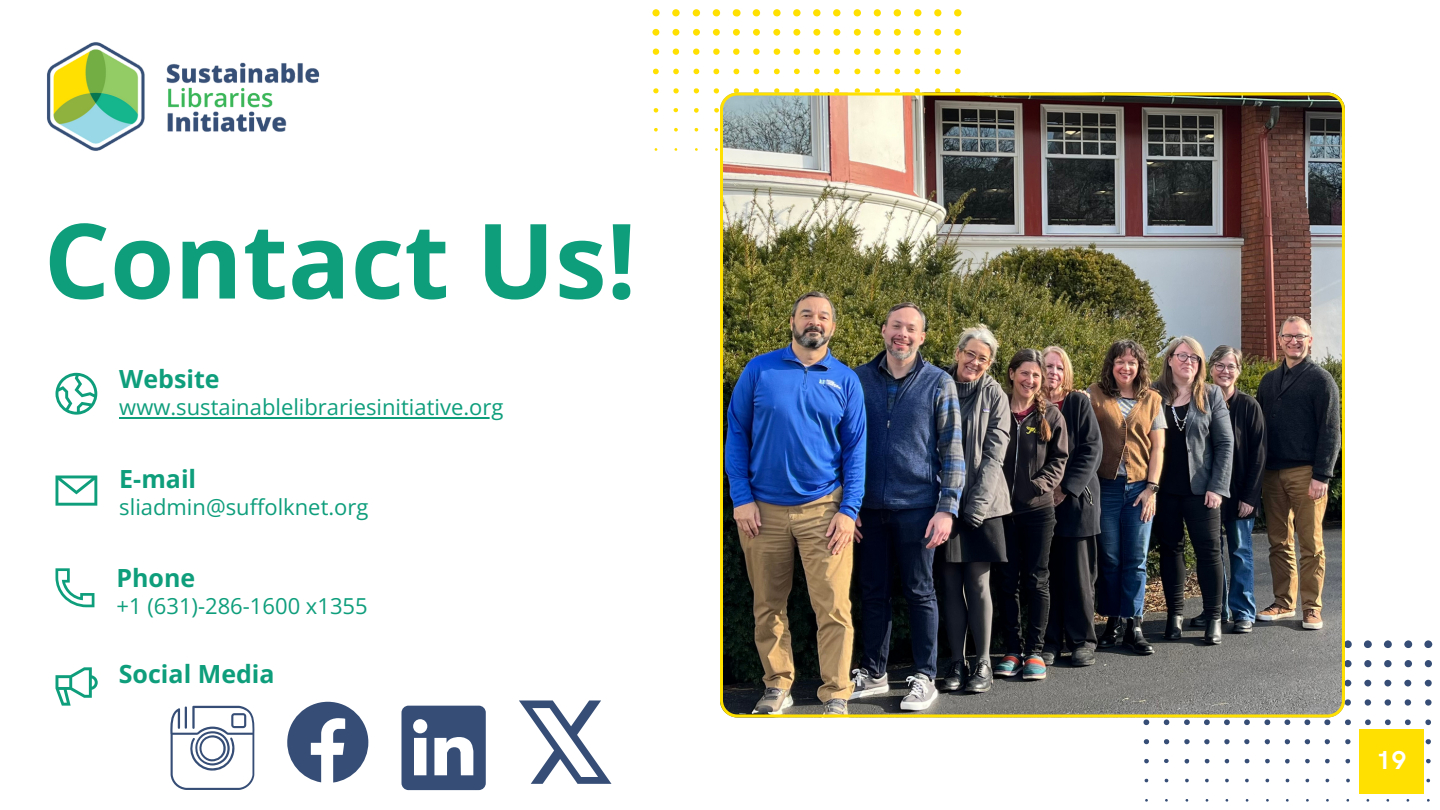
<style>
.page{position:relative;width:1440px;height:810px;background:#fff}
.page>*{position:absolute;margin:0;border:0;box-sizing:border-box;transform-origin:0 0}
.t1{font:700 104px "Open Sans";color:#0e9e7c}
.t2{font:700 26px "HK Grotesk Pro";color:#fff}
.t3{font:700 25px "Open Sans";color:#0e9e7c}
.t4{font:22px "Open Sans";color:#0e9e7c}
</style>
<div class="page">
<svg style="left:954px;top:9px;width:8px;height:7px"></svg>
<svg style="left:934px;top:9px;width:7px;height:7px"></svg>
<svg style="left:914px;top:9px;width:8px;height:7px"></svg>
<svg style="left:894px;top:9px;width:7px;height:7px"></svg>
<svg style="left:874px;top:9px;width:7px;height:7px"></svg>
<svg style="left:854px;top:9px;width:7px;height:7px"></svg>
<svg style="left:833px;top:9px;width:8px;height:7px"></svg>
<svg style="left:813px;top:9px;width:8px;height:7px"></svg>
<svg style="left:793px;top:9px;width:8px;height:7px"></svg>
<svg style="left:773px;top:9px;width:8px;height:7px"></svg>
<svg style="left:753px;top:9px;width:7px;height:7px"></svg>
<svg style="left:733px;top:9px;width:8px;height:8px"></svg>
<svg style="left:713px;top:9px;width:7px;height:7px"></svg>
<svg style="left:693px;top:9px;width:7px;height:7px"></svg>
<svg style="left:672px;top:9px;width:8px;height:7px"></svg>
<svg style="left:652px;top:9px;width:8px;height:7px"></svg>
<svg style="left:954px;top:29px;width:7px;height:7px"></svg>
<svg style="left:934px;top:29px;width:7px;height:7px"></svg>
<svg style="left:914px;top:29px;width:7px;height:7px"></svg>
<svg style="left:894px;top:29px;width:7px;height:7px"></svg>
<svg style="left:874px;top:29px;width:7px;height:7px"></svg>
<svg style="left:854px;top:29px;width:7px;height:7px"></svg>
<svg style="left:833px;top:29px;width:7px;height:7px"></svg>
<svg style="left:813px;top:29px;width:7px;height:7px"></svg>
<svg style="left:793px;top:29px;width:7px;height:7px"></svg>
<svg style="left:773px;top:29px;width:7px;height:7px"></svg>
<svg style="left:753px;top:29px;width:7px;height:7px"></svg>
<svg style="left:733px;top:29px;width:7px;height:7px"></svg>
<svg style="left:713px;top:29px;width:7px;height:7px"></svg>
<svg style="left:693px;top:29px;width:7px;height:7px"></svg>
<svg style="left:672px;top:29px;width:7px;height:7px"></svg>
<svg style="left:652px;top:29px;width:7px;height:7px"></svg>
<svg style="left:653px;top:49px;width:6px;height:6px"></svg>
<svg style="left:673px;top:49px;width:6px;height:6px"></svg>
<svg style="left:693px;top:49px;width:6px;height:6px"></svg>
<svg style="left:713px;top:49px;width:7px;height:6px"></svg>
<svg style="left:733px;top:49px;width:7px;height:6px"></svg>
<svg style="left:753px;top:49px;width:7px;height:6px"></svg>
<svg style="left:774px;top:49px;width:6px;height:6px"></svg>
<svg style="left:794px;top:49px;width:6px;height:6px"></svg>
<svg style="left:814px;top:49px;width:6px;height:6px"></svg>
<svg style="left:834px;top:49px;width:6px;height:6px"></svg>
<svg style="left:854px;top:49px;width:6px;height:6px"></svg>
<svg style="left:874px;top:49px;width:7px;height:6px"></svg>
<svg style="left:894px;top:49px;width:6px;height:6px"></svg>
<svg style="left:914px;top:49px;width:7px;height:6px"></svg>
<svg style="left:935px;top:49px;width:6px;height:6px"></svg>
<svg style="left:954px;top:49px;width:7px;height:6px"></svg>
<svg style="left:955px;top:69px;width:6px;height:5px"></svg>
<svg style="left:935px;top:69px;width:6px;height:5px"></svg>
<svg style="left:914px;top:69px;width:6px;height:5px"></svg>
<svg style="left:894px;top:69px;width:6px;height:5px"></svg>
<svg style="left:875px;top:69px;width:5px;height:5px"></svg>
<svg style="left:854px;top:69px;width:6px;height:5px"></svg>
<svg style="left:834px;top:69px;width:6px;height:5px"></svg>
<svg style="left:814px;top:69px;width:6px;height:5px"></svg>
<svg style="left:794px;top:69px;width:6px;height:5px"></svg>
<svg style="left:774px;top:69px;width:6px;height:5px"></svg>
<svg style="left:754px;top:69px;width:5px;height:5px"></svg>
<svg style="left:733px;top:69px;width:6px;height:5px"></svg>
<svg style="left:713px;top:69px;width:6px;height:5px"></svg>
<svg style="left:693px;top:69px;width:6px;height:5px"></svg>
<svg style="left:673px;top:69px;width:6px;height:5px"></svg>
<svg style="left:653px;top:69px;width:6px;height:5px"></svg>
<svg style="left:673px;top:88px;width:6px;height:5px"></svg>
<svg style="left:955px;top:88px;width:5px;height:5px"></svg>
<svg style="left:935px;top:88px;width:5px;height:5px"></svg>
<svg style="left:914px;top:88px;width:6px;height:5px"></svg>
<svg style="left:895px;top:88px;width:5px;height:5px"></svg>
<svg style="left:875px;top:88px;width:5px;height:5px"></svg>
<svg style="left:855px;top:88px;width:5px;height:5px"></svg>
<svg style="left:834px;top:88px;width:6px;height:5px"></svg>
<svg style="left:814px;top:88px;width:6px;height:5px"></svg>
<svg style="left:794px;top:88px;width:6px;height:5px"></svg>
<svg style="left:774px;top:88px;width:5px;height:5px"></svg>
<svg style="left:754px;top:88px;width:5px;height:5px"></svg>
<svg style="left:734px;top:88px;width:5px;height:5px"></svg>
<svg style="left:714px;top:88px;width:5px;height:6px"></svg>
<svg style="left:694px;top:88px;width:5px;height:5px"></svg>
<svg style="left:653px;top:88px;width:6px;height:5px"></svg>
<svg style="left:654px;top:108px;width:4px;height:5px"></svg>
<svg style="left:673px;top:108px;width:5px;height:4px"></svg>
<svg style="left:694px;top:108px;width:5px;height:5px"></svg>
<svg style="left:714px;top:108px;width:5px;height:5px"></svg>
<svg style="left:654px;top:128px;width:4px;height:4px"></svg>
<svg style="left:674px;top:128px;width:4px;height:4px"></svg>
<svg style="left:695px;top:128px;width:3px;height:4px"></svg>
<svg style="left:714px;top:128px;width:4px;height:4px"></svg>
<svg style="left:1424px;top:640px;width:8px;height:8px"></svg>
<svg style="left:1404px;top:640px;width:8px;height:8px"></svg>
<svg style="left:1384px;top:640px;width:8px;height:8px"></svg>
<svg style="left:1364px;top:640px;width:8px;height:8px"></svg>
<svg style="left:1345px;top:640px;width:7px;height:8px"></svg>
<svg style="left:1425px;top:660px;width:7px;height:7px"></svg>
<svg style="left:1405px;top:660px;width:7px;height:7px"></svg>
<svg style="left:1384px;top:660px;width:8px;height:7px"></svg>
<svg style="left:1364px;top:660px;width:7px;height:7px"></svg>
<svg style="left:1345px;top:660px;width:7px;height:7px"></svg>
<svg style="left:1425px;top:680px;width:7px;height:7px"></svg>
<svg style="left:1404px;top:680px;width:7px;height:7px"></svg>
<svg style="left:1384px;top:680px;width:7px;height:7px"></svg>
<svg style="left:1364px;top:680px;width:7px;height:7px"></svg>
<svg style="left:1345px;top:680px;width:6px;height:7px"></svg>
<svg style="left:1345px;top:699px;width:6px;height:7px"></svg>
<svg style="left:1365px;top:699px;width:6px;height:7px"></svg>
<svg style="left:1385px;top:699px;width:6px;height:7px"></svg>
<svg style="left:1405px;top:699px;width:6px;height:7px"></svg>
<svg style="left:1425px;top:699px;width:7px;height:7px"></svg>
<svg style="left:1425px;top:719px;width:6px;height:6px"></svg>
<svg style="left:1405px;top:719px;width:6px;height:6px"></svg>
<svg style="left:1385px;top:719px;width:6px;height:6px"></svg>
<svg style="left:1365px;top:719px;width:6px;height:6px"></svg>
<svg style="left:1345px;top:719px;width:6px;height:6px"></svg>
<svg style="left:1324px;top:719px;width:6px;height:6px"></svg>
<svg style="left:1304px;top:719px;width:6px;height:6px"></svg>
<svg style="left:1284px;top:719px;width:6px;height:6px"></svg>
<svg style="left:1264px;top:719px;width:6px;height:6px"></svg>
<svg style="left:1244px;top:719px;width:6px;height:6px"></svg>
<svg style="left:1224px;top:719px;width:6px;height:6px"></svg>
<svg style="left:1204px;top:719px;width:6px;height:6px"></svg>
<svg style="left:1184px;top:719px;width:6px;height:6px"></svg>
<svg style="left:1164px;top:719px;width:5px;height:6px"></svg>
<svg style="left:1143px;top:719px;width:6px;height:6px"></svg>
<svg style="left:1164px;top:739px;width:5px;height:5px"></svg>
<svg style="left:1425px;top:739px;width:6px;height:5px"></svg>
<svg style="left:1345px;top:739px;width:6px;height:5px"></svg>
<svg style="left:1325px;top:739px;width:5px;height:5px"></svg>
<svg style="left:1305px;top:739px;width:5px;height:5px"></svg>
<svg style="left:1285px;top:739px;width:5px;height:5px"></svg>
<svg style="left:1265px;top:739px;width:5px;height:5px"></svg>
<svg style="left:1244px;top:739px;width:5px;height:5px"></svg>
<svg style="left:1224px;top:739px;width:6px;height:5px"></svg>
<svg style="left:1204px;top:739px;width:6px;height:5px"></svg>
<svg style="left:1184px;top:739px;width:6px;height:5px"></svg>
<svg style="left:1144px;top:739px;width:5px;height:5px"></svg>
<svg style="left:1265px;top:759px;width:5px;height:4px"></svg>
<svg style="left:1245px;top:759px;width:4px;height:4px"></svg>
<svg style="left:1426px;top:759px;width:5px;height:4px"></svg>
<svg style="left:1345px;top:759px;width:5px;height:4px"></svg>
<svg style="left:1325px;top:759px;width:5px;height:4px"></svg>
<svg style="left:1305px;top:759px;width:5px;height:4px"></svg>
<svg style="left:1285px;top:759px;width:5px;height:5px"></svg>
<svg style="left:1225px;top:759px;width:4px;height:4px"></svg>
<svg style="left:1144px;top:759px;width:5px;height:4px"></svg>
<svg style="left:1164px;top:759px;width:5px;height:4px"></svg>
<svg style="left:1185px;top:759px;width:4px;height:5px"></svg>
<svg style="left:1205px;top:759px;width:4px;height:4px"></svg>
<svg style="left:1165px;top:779px;width:4px;height:3px"></svg>
<svg style="left:1185px;top:779px;width:4px;height:3px"></svg>
<svg style="left:1205px;top:779px;width:4px;height:3px"></svg>
<svg style="left:1225px;top:779px;width:4px;height:3px"></svg>
<svg style="left:1245px;top:779px;width:4px;height:3px"></svg>
<svg style="left:1265px;top:779px;width:4px;height:3px"></svg>
<svg style="left:1305px;top:779px;width:4px;height:3px"></svg>
<svg style="left:1346px;top:779px;width:4px;height:3px"></svg>
<svg style="left:1426px;top:779px;width:4px;height:3px"></svg>
<svg style="left:56px;top:373px;width:41px;height:42px"></svg>
<svg style="left:56px;top:568px;width:38px;height:39px"></svg>
<svg style="left:56px;top:476px;width:41px;height:29px"></svg>
<svg style="left:56px;top:667px;width:42px;height:39px"></svg>
<img style="left:47px;top:42px;width:273px;height:109px">
<svg style="left:170px;top:706px;width:85px;height:84px"></svg>
<svg style="left:287px;top:702px;width:81px;height:81px"></svg>
<svg style="left:401px;top:706px;width:85px;height:84px"></svg>
<svg style="left:519px;top:700px;width:93px;height:84px"></svg>
<div style="left:1359px;top:729px;width:65px;height:65px;background:#ffe000"></div>
<img style="left:720px;top:93px;width:625px;height:624px">
<hr style="left:119px;top:417px;width:384px;height:1px;background:#0e9e7c">
<h1 class="t1" style="left:44px;top:187px;width:594px">Contact Us!</h1>
<p class="t3" style="left:119px;top:362px;width:102px">Website</p>
<p class="t4" style="left:119px;top:392px;width:386px">www.sustainablelibrariesinitiative.org</p>
<p class="t3" style="left:119px;top:461px;width:78px">E-mail</p>
<p class="t4" style="left:119px;top:491px;width:251px">sliadmin@suffolknet.org</p>
<p class="t3" style="left:116px;top:560px;width:80px">Phone</p>
<p class="t4" style="left:116px;top:590px;width:253px">+1 (631)-286-1600 x1355</p>
<p class="t3" style="left:119px;top:657px;width:157px">Social Media</p>
<p class="t2" style="left:1376px;top:745px;width:32px">19</p>
</div>
